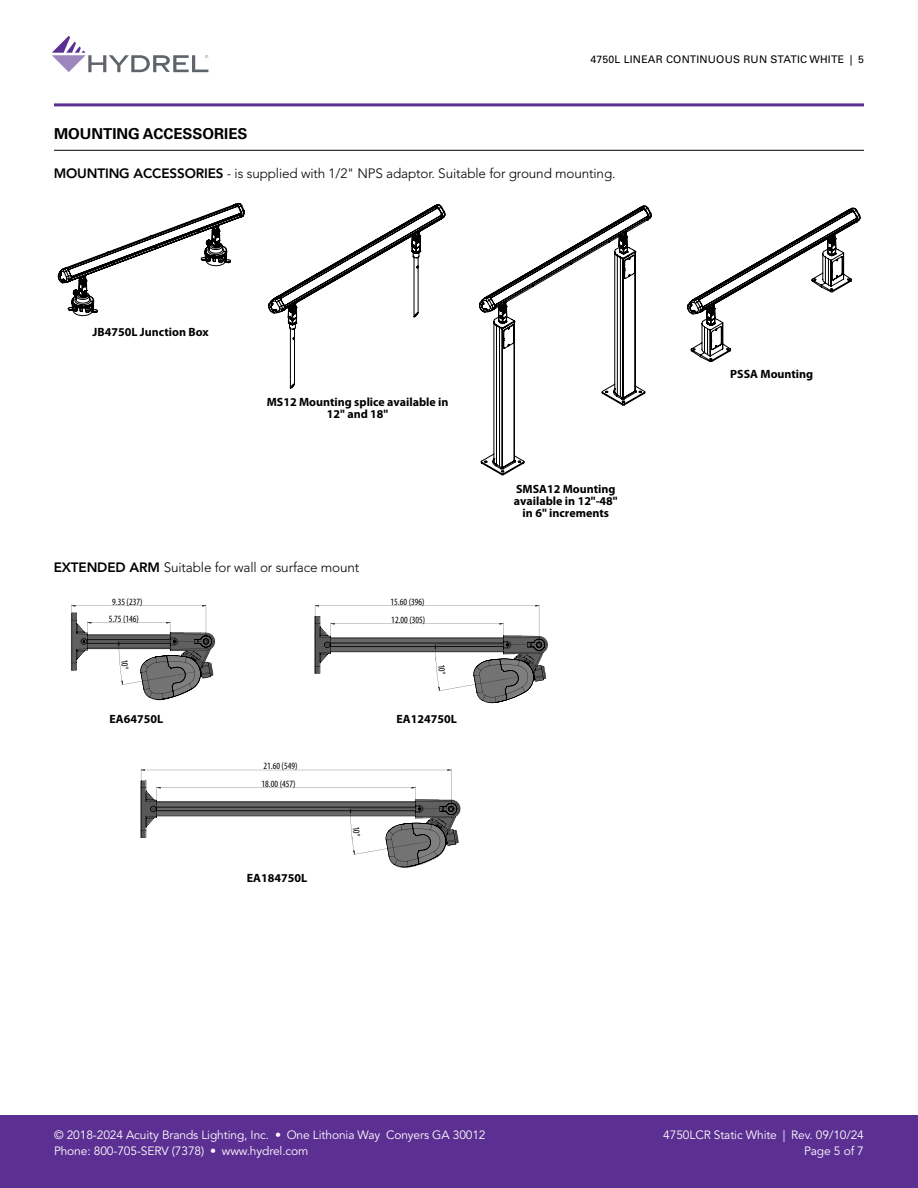
<style>
.page{position:relative;width:918px;height:1188px;background:#fff}
.page>*{position:absolute;margin:0;border:0;box-sizing:border-box;transform-origin:0 0}
.t1{font:700 15px "Univers LT Std";color:#000}
.t2{font:300 13.5px "Avenir LT Std";letter-spacing:-.01em;color:#000}
.t3{font:12px/16.5px "Avenir LT Std";letter-spacing:-.01em;color:#fff;text-align:right}
.t4{font:700 12px/12px "Myriad Pro";color:#000;text-align:center}
.t5{font:10.5px "Univers LT Std";letter-spacing:.02em;color:#000}
.t6{font:condensed 9.6px/17px "Myriad Pro";color:#000;text-align:center}
.t7{font:300 4.35px "DIN";color:#5f636a}
.s1{font-weight:800}
</style>
<div class="page">
<div style="left:0;top:1115px;width:918px;height:73px;background:#5c2f92"></div>
<svg style="left:52px;top:36px;width:156px;height:36px"></svg>
<hr style="left:54px;top:103px;width:810px;height:3px;background:#5c2f92">
<hr style="left:54px;top:150px;width:810px;height:1px;background:#000">
<svg style="left:58px;top:203px;width:187px;height:113px"></svg>
<svg style="left:479px;top:206px;width:173px;height:269px"></svg>
<svg style="left:687px;top:208px;width:173px;height:154px"></svg>
<svg style="left:268px;top:205px;width:177px;height:184px"></svg>
<svg style="left:72px;top:605px;width:143px;height:95px"></svg>
<svg style="left:315px;top:605px;width:233px;height:98px"></svg>
<svg style="left:141px;top:769px;width:319px;height:98px"></svg>
<p class="t7" style="left:205px;top:54px;width:5px">®</p>
<p class="t5" style="left:590px;top:53px;width:275px">4750L LINEAR CONTINUOUS RUN STATIC WHITE | 5</p>
<p class="t1" style="left:54px;top:125px;width:195px">MOUNTING ACCESSORIES</p>
<p class="t2" style="left:54px;top:166px;width:563px"><span class="s1">MOUNTING ACCESSORIES</span> - is supplied with 1/2" NPS adaptor. Suitable for ground mounting.</p>
<p class="t4" style="left:93px;top:326px;width:118px">JB4750L Junction Box</p>
<p class="t4" style="left:267px;top:396px;width:183px">MS12 Mounting splice available in<br>12" and 18"</p>
<p class="t2" style="left:54px;top:560px;width:307px"><span class="s1">EXTENDED ARM</span> Suitable for wall or surface mount</p>
<p class="t6" style="left:109px;top:593px;width:35px">9.35 (237)<br>5.75 (146)</p>
<p class="t6" style="left:391px;top:593px;width:36px">15.60 (396)</p>
<p class="t6" style="left:391px;top:611px;width:36px">12.00 (305)</p>
<p class="t4" style="left:109px;top:713px;width:55px">EA64750L</p>
<p class="t6" style="left:262px;top:757px;width:37px;line-height:17.7px;text-align:left">21.60 (549)<br>18.00 (457)</p>
<p class="t4" style="left:247px;top:872px;width:62px">EA184750L</p>
<p class="t4" style="left:396px;top:713px;width:62px">EA124750L</p>
<p class="t4" style="left:514px;top:483px;width:105px">SMSA12 Mounting available in 12"-48" in 6" increments</p>
<p class="t4" style="left:730px;top:368px;width:85px">PSSA Mounting</p>
<p class="t3" style="left:54px;top:1127px;width:433px;text-align:left">© 2018-2024 Acuity Brands Lighting, Inc. • One Lithonia Way Conyers GA 30012<br>Phone: 800-705-SERV (7378) • www.hydrel.com</p>
<p class="t3" style="left:663px;top:1127px;width:202px">4750LCR Static White | Rev. 09/10/24<br>Page 5 of 7</p>
</div>
